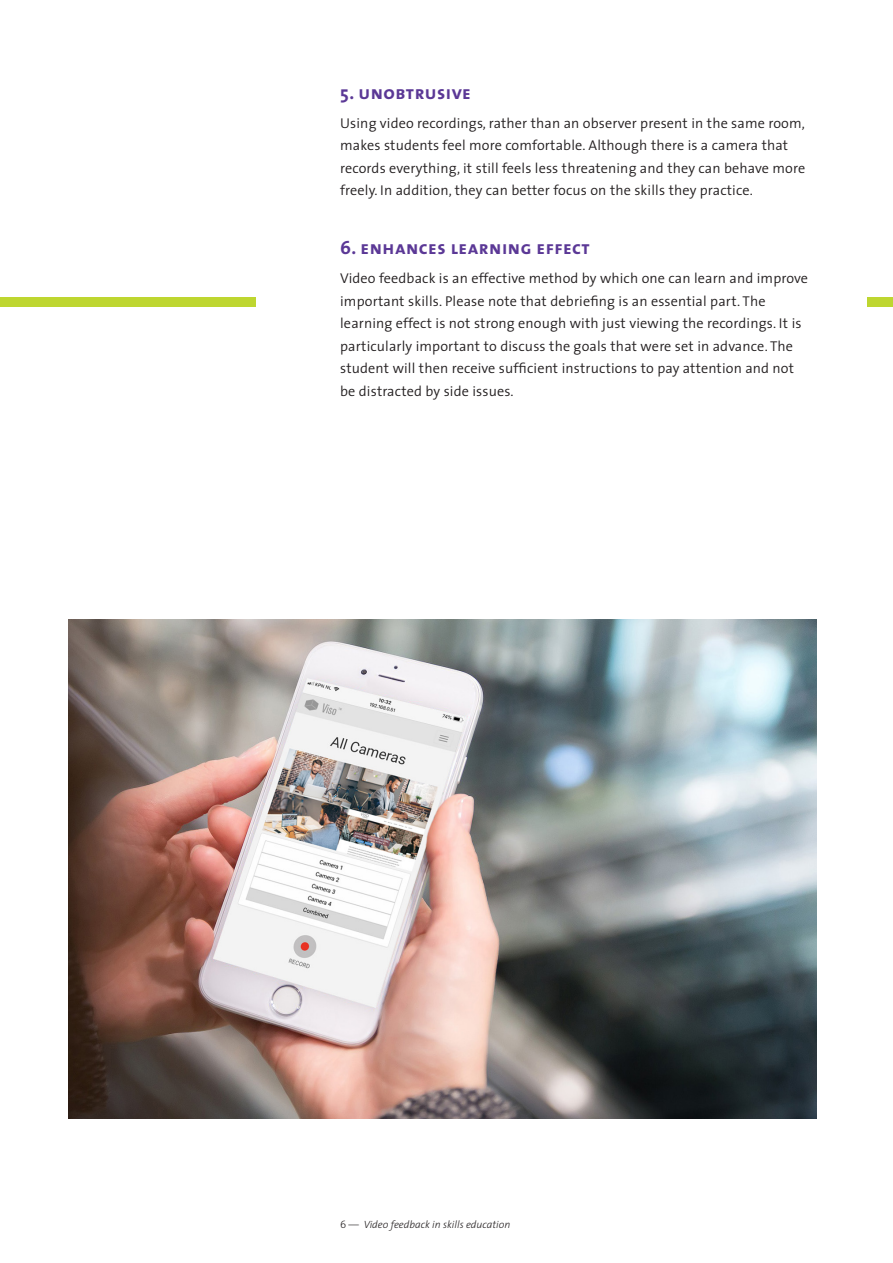
<style>
.page{position:relative;width:893px;height:1263px;background:#fff}
.page>*{position:absolute;margin:0;border:0;box-sizing:border-box;transform-origin:0 0}
.Paragraph_-_Title{font:18.75px "The Sans Bold Caps";letter-spacing:.025em;color:#5b3896}
.Plain_text{font:300 14.25px/22.5px "The Sans";letter-spacing:.01em;color:#231f20}
.t1{font:italic 300 10.5px "The Sans";color:#231f20}
.s1{font-family:"The Sans";font-weight:700}
.s2{font-style:normal}
</style>
<div class="page">
<div style="left:0;top:298px;width:255px;height:9px;background:#bed630"></div>
<div style="left:867px;top:298px;width:26px;height:9px;background:#bed630"></div>
<img style="left:68px;top:620px;width:748px;height:498px">
<p class="Paragraph_-_Title" style="left:340px;top:77px;width:132px"><span class="s1">5</span>. unobtrusive</p>
<p class="Plain_text" style="left:340px;top:111px;width:467px">Using video recordings, rather than an observer present in the same room, makes students feel more comfortable. Although there is a camera that records everything, it still feels less threatening and they can behave more freely. In addition, they can better focus on the skills they practice.</p>
<p class="Paragraph_-_Title" style="left:340px;top:232px;width:251px"><span class="s1">6</span>. enhances learning effect</p>
<p class="Plain_text" style="left:340px;top:267px;width:469px">Video feedback is an effective method by which one can learn and improve important skills. Please note that debriefing is an essential part. The learning effect is not strong enough with just viewing the recordings. It is particularly important to discuss the goals that were set in advance. The student will then receive sufficient instructions to pay attention and not be distracted by side issues.</p>
<p class="t1" style="left:340px;top:1216px;width:172px"><span class="s2">6 —</span> Video feedback in skills education</p>
</div>
